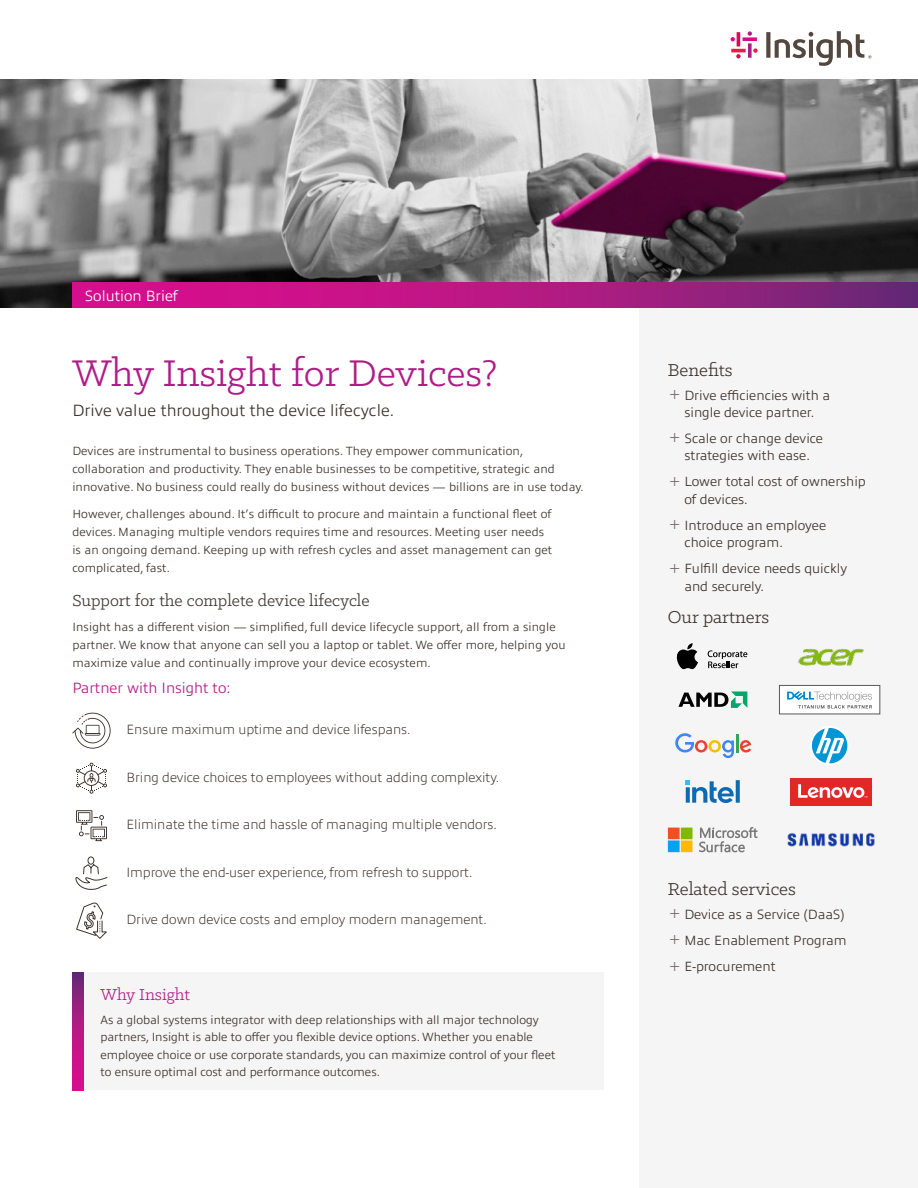
<style>
.page{position:relative;width:918px;height:1188px;background:#fff}
.page>*{position:absolute;margin:0;border:0;box-sizing:border-box;transform-origin:0 0}
.t1{font:42px "Klinic Slab";color:#b01c87}
.t2{font:19.5px "Klinic Slab";color:#3e332d}
.t3{font:18px "Klinic Slab";color:#3e332d}
.t4{font:18px "Klinic Slab";color:#b01c87}
.t5{font:300 16.5px "Allumi Pro";color:#3e332d}
.t6{font:300 15px "Allumi Pro";color:#b01c87}
.t7{font:300 15px "Allumi Pro";color:#fff}
.t8{font:300 13.5px/17.2px "Allumi Pro";color:#3e332d}
.t9{font:200 13.5px "Allumi Pro";color:#3e332d}
.t10{font:300 12px/18px "Allumi Pro";letter-spacing:.01em;color:#3e332d}
.s1{font-weight:200;font-size:16.5px;color:#786c66}
</style>
<div class="page">
<div style="left:639px;top:301px;width:279px;height:887px;background:#f6f5f5"></div>
<img style="left:0;top:80px;width:918px;height:227px">
<svg style="left:72px;top:283px;width:846px;height:24px;background:#af1983"></svg>
<svg style="left:748px;top:43px;width:4px;height:15px"></svg>
<svg style="left:748px;top:31px;width:4px;height:5px"></svg>
<hr style="left:737px;top:32px;width:3px;height:14px;background:#d40d54">
<svg style="left:736px;top:54px;width:5px;height:4px"></svg>
<svg style="left:743px;top:37px;width:14px;height:4px"></svg>
<svg style="left:731px;top:37px;width:4px;height:4px"></svg>
<hr style="left:731px;top:49px;width:15px;height:3px;background:#ed1a45">
<svg style="left:753px;top:48px;width:5px;height:5px"></svg>
<svg style="left:766px;top:31px;width:105px;height:35px"></svg>
<svg style="left:678px;top:691px;width:69px;height:17px"></svg>
<img style="left:798px;top:648px;width:66px;height:18px">
<img style="left:787px;top:832px;width:88px;height:15px">
<div style="left:779px;top:685px;width:101px;height:29px;background:#fff;border:1px solid #58595b"></div>
<svg style="left:787px;top:691px;width:85px;height:18px"></svg>
<div style="left:791px;top:778px;width:81px;height:27px;background:#e12827"></div>
<svg style="left:798px;top:784px;width:69px;height:14px"></svg>
<svg style="left:812px;top:728px;width:35px;height:35px"></svg>
<svg style="left:675px;top:733px;width:59px;height:25px"></svg>
<hr style="left:736px;top:734px;width:3px;height:18px;background:#33a854">
<svg style="left:740px;top:740px;width:11px;height:13px"></svg>
<svg style="left:676px;top:643px;width:22px;height:26px"></svg>
<svg style="left:708px;top:650px;width:39px;height:18px"></svg>
<svg style="left:699px;top:827px;width:59px;height:25px"></svg>
<svg style="left:668px;top:828px;width:25px;height:24px"></svg>
<svg style="left:76px;top:763px;width:31px;height:31px"></svg>
<svg style="left:75px;top:856px;width:33px;height:34px"></svg>
<svg style="left:76px;top:902px;width:31px;height:37px"></svg>
<svg style="left:76px;top:810px;width:31px;height:31px"></svg>
<div style="left:72px;top:972px;width:532px;height:118px;background:#f6f5f5"></div>
<svg style="left:72px;top:972px;width:11px;height:118px"></svg>
<svg style="left:686px;top:780px;width:54px;height:23px"></svg>
<svg style="left:72px;top:713px;width:39px;height:36px"></svg>
<p class="t7" style="left:85px;top:284px;width:95px">Solution Brief</p>
<h1 class="t1" style="left:72px;top:346px;width:427px">Why Insight for Devices?</h1>
<h3 class="t5" style="left:72px;top:399px;width:323px">Drive value throughout the device lifecycle.</h3>
<p class="t10" style="left:72px;top:441px;width:513px">Devices are instrumental to business operations. They empower communication, collaboration and productivity. They enable businesses to be competitive, strategic and innovative. No business could really do business without devices — billions are in use today.</p>
<p class="t10" style="left:72px;top:504px;width:481px">However, challenges abound. It’s difficult to procure and maintain a functional fleet of devices. Managing multiple vendors requires time and resources. Meeting user needs is an ongoing demand. Keeping up with refresh cycles and asset management can get complicated, fast.</p>
<h3 class="t3" style="left:72px;top:589px;width:299px">Support for the complete device lifecycle</h3>
<p class="t10" style="left:72px;top:617px;width:495px">Insight has a different vision — simplified, full device lifecycle support, all from a single partner. We know that anyone can sell you a laptop or tablet. We offer more, helping you maximize value and continually improve your device ecosystem.</p>
<p class="t6" style="left:72px;top:677px;width:160px">Partner with Insight to:</p>
<p class="t9" style="left:126px;top:720px;width:286px">Ensure maximum uptime and device lifespans.</p>
<p class="t9" style="left:126px;top:767px;width:374px">Bring device choices to employees without adding complexity.</p>
<p class="t9" style="left:126px;top:815px;width:372px">Eliminate the time and hassle of managing multiple vendors.</p>
<p class="t9" style="left:126px;top:862px;width:348px">Improve the end-user experience, from refresh to support.</p>
<p class="t9" style="left:126px;top:910px;width:362px">Drive down device costs and employ modern management.</p>
<h3 class="t4" style="left:100px;top:983px;width:91px">Why Insight</h3>
<p class="t10" style="left:100px;top:1010px;width:457px;line-height:17.2px">As a global systems integrator with deep relationships with all major technology partners, Insight is able to offer you flexible device options. Whether you enable employee choice or use corporate standards, you can maximize control of your fleet to ensure optimal cost and performance outcomes.</p>
<h2 class="t2" style="left:668px;top:357px;width:66px">Benefits</h2>
<p class="t8" style="left:668px;top:385px;width:164px;text-align:center"><span class="s1">͓</span> Drive efficiencies with a single device partner.</p>
<p class="t8" style="left:668px;top:429px;width:157px;text-align:center"><span class="s1">͓</span> Scale or change device strategies with ease.</p>
<p class="t8" style="left:684px;top:472px;width:183px;text-indent:-16px"><span class="s1">͓</span> Lower total cost of ownership of devices.</p>
<p class="t8" style="left:684px;top:516px;width:144px;text-indent:-16px"><span class="s1">͓</span> Introduce an employee choice program.</p>
<p class="t8" style="left:684px;top:559px;width:164px;text-indent:-16px"><span class="s1">͓</span> Fulfill device needs quickly and securely.</p>
<h2 class="t2" style="left:668px;top:604px;width:103px">Our partners</h2>
<h2 class="t2" style="left:668px;top:876px;width:129px">Related services</h2>
<p class="t8" style="left:668px;top:900px;width:180px;line-height:26.1px"><span class="s1">͓</span> Device as a Service (DaaS) <span class="s1">͓</span> Mac Enablement Program <span class="s1">͓</span> E-procurement</p>
</div>
